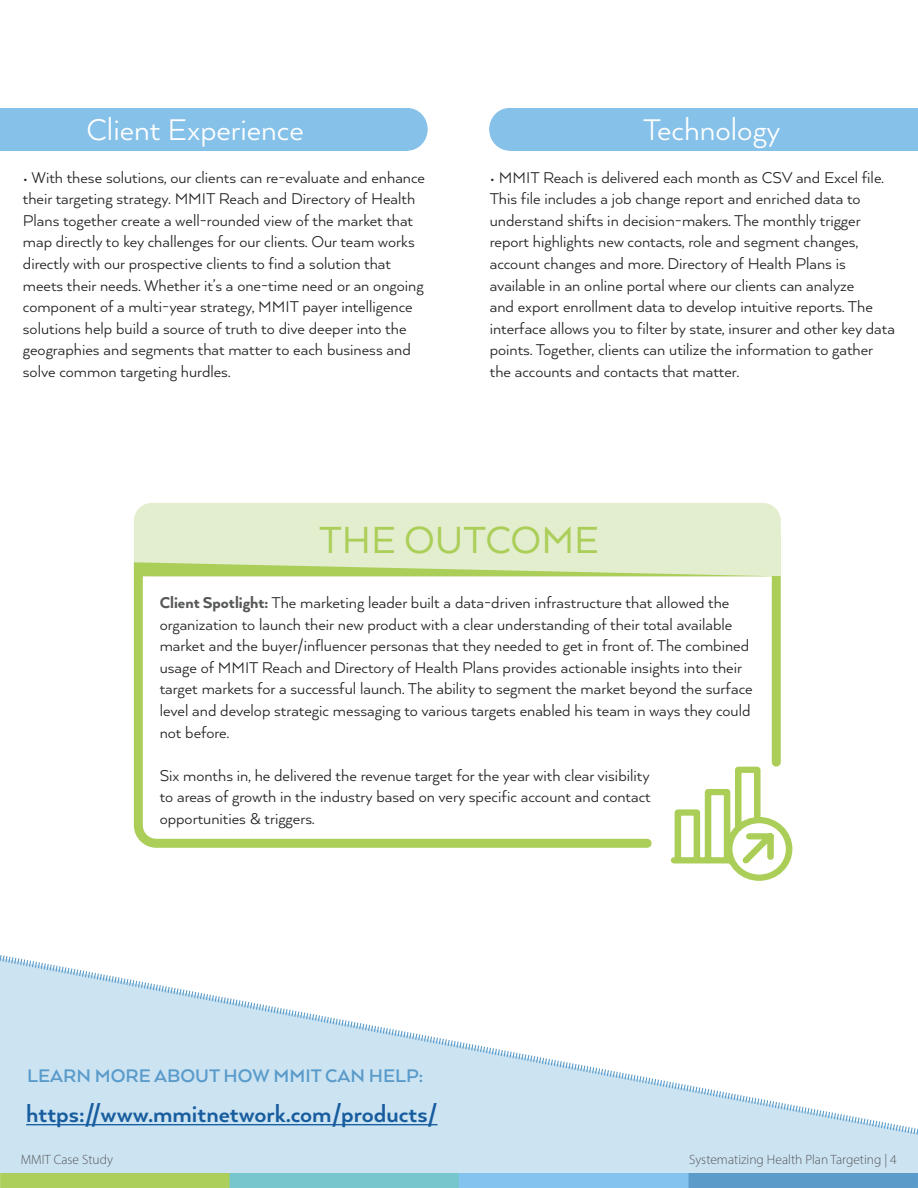
<style>
.page{position:relative;width:918px;height:1188px;background:#fff}
.page>*{position:absolute;margin:0;border:0;box-sizing:border-box;transform-origin:0 0}
.t1{font:43.5px "Arquitecta";color:#abce59}
.t2{font:34.5px "Arquitecta";color:#fff}
.t3{font:700 27px "Arquitecta";color:#175d9e}
.t4{font:700 21px "Arquitecta";color:#599bca}
.t5{font:18px/21.6px "Arquitecta";color:#231f20}
.t6{font:300 13.5px "Myriad Pro";color:#57585a}
.s1{font-weight:800;color:#57585a}
</style>
<div class="page">
<div style="left:772px;top:576px;width:9px;height:186px;background:#abce59"></div>
<div style="left:0;top:1136px;width:918px;height:38px;background:#cce3f2"></div>
<svg style="left:671px;top:767px;width:121px;height:114px"></svg>
<div style="left:134px;top:503px;width:647px;height:73px;background:#e2eecd;border-radius:18px"></div>
<img style="left:0;top:1174px;width:918px;height:14px">
<svg style="left:133px;top:567px;width:523px;height:281px"></svg>
<svg style="left:134px;top:562px;width:647px;height:14px"></svg>
<svg style="left:0;top:955px;width:918px;height:181px"></svg>
<div style="left:0;top:108px;width:407px;height:43px;background:#86c1e9"></div>
<div style="left:387px;top:108px;width:41px;height:43px;background:#86c1e9;border-radius:50%"></div>
<div style="left:509px;top:108px;width:409px;height:43px;background:#86c1e9"></div>
<div style="left:489px;top:108px;width:41px;height:43px;background:#86c1e9;border-radius:50%"></div>
<p class="t2" style="left:87px;top:108px;width:219px">Client Experience</p>
<p class="t2" style="left:643px;top:108px;width:139px">Technology</p>
<p class="t5" style="left:23px;top:166px;width:404px">• With these solutions, our clients can re-evaluate and enhance their targeting strategy. MMIT Reach and Directory of Health Plans together create a well-rounded view of the market that map directly to key challenges for our clients. Our team works directly with our prospective clients to find a solution that meets their needs. Whether it’s a one-time need or an ongoing component of a multi-year strategy, MMIT payer intelligence solutions help build a source of truth to dive deeper into the geographies and segments that matter to each business and solve common targeting hurdles.</p>
<p class="t5" style="left:490px;top:166px;width:396px">• MMIT Reach is delivered each month as CSV and Excel file.<br>This file includes a job change report and enriched data to</p>
<p class="t5" style="left:490px;top:209px;width:372px">understand shifts in decision-makers. The monthly trigger report highlights new contacts, role and segment changes,</p>
<p class="t5" style="left:490px;top:252px;width:407px">account changes and more. Directory of Health Plans is available in an online portal where our clients can analyze<br>and export enrollment data to develop intuitive reports. The interface allows you to filter by state, insurer and other key data points. Together, clients can utilize the information to gather the accounts and contacts that matter.</p>
<p class="t1" style="left:319px;top:512px;width:281px">THE OUTCOME</p>
<p class="t5" style="left:160px;top:591px;width:594px"><span class="s1">Client Spotlight:</span> The marketing leader built a data-driven infrastructure that allowed the organization to launch their new product with a clear understanding of their total available market and the buyer/influencer personas that they needed to get in front of. The combined usage of MMIT Reach and Directory of Health Plans provides actionable insights into their target markets for a successful launch. The ability to segment the market beyond the surface level and develop strategic messaging to various targets enabled his team in ways they could not before.</p>
<p class="t5" style="left:160px;top:764px;width:491px">Six months in, he delivered the revenue target for the year with clear visibility</p>
<p class="t5" style="left:160px;top:785px;width:493px">to areas of growth in the industry based on very specific account and contact</p>
<p class="t5" style="left:160px;top:807px;width:156px">opportunities &amp; triggers.</p>
<p class="t4" style="left:27px;top:1062px;width:397px">LEARN MORE ABOUT HOW MMIT CAN HELP:</p>
<p class="t3" style="left:26px;top:1097px;width:413px">https://www.mmitnetwork.com/products/</p>
<p class="t6" style="left:21px;top:1151px;width:94px">MMIT Case Study</p>
<p class="t6" style="left:689px;top:1151px;width:209px">Systematizing Health Plan Targeting | 4</p>
</div>
